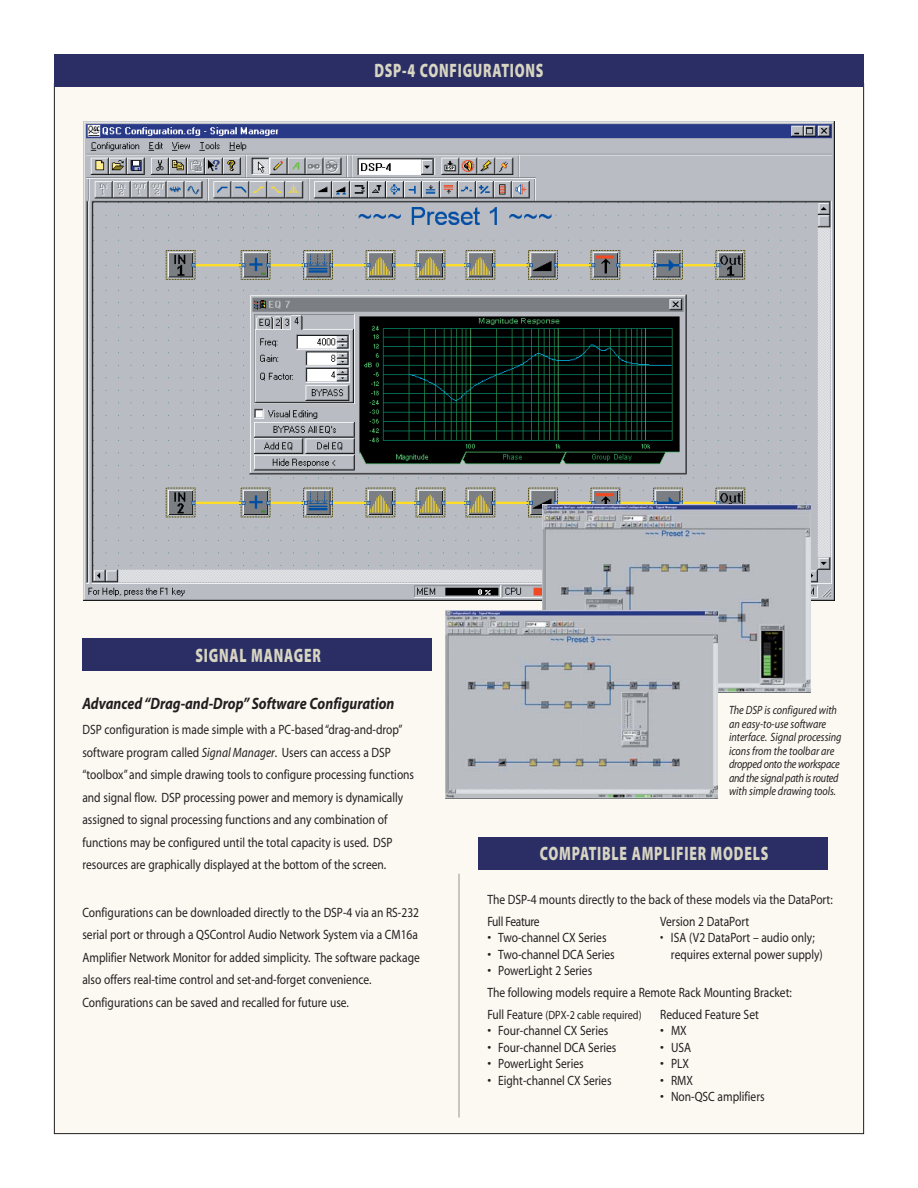
<style>
.page{position:relative;width:918px;height:1188px;background:#fff}
.page>*{position:absolute;margin:0;border:0;box-sizing:border-box;transform-origin:0 0}
.t1{font:19.5px "Myriad MM 830 600";letter-spacing:.055em;color:#d8d5c2;scale:.7 1}
.t2{font:16.5px "Myriad MM It 700 600";color:#231f20;scale:.85 1}
.t3{font:13.5px/22.5px "Myriad MM 400 600";color:#231f20;scale:.85 1}
.t4{font:13.5px/21.9px "Myriad MM 400 600";color:#231f20}
.t5{font:12px/13.5px "Myriad MM It 400 600";color:#231f20;scale:.85 1}
.t6{font:12px "Myriad MM 400 600";color:#231f20;scale:.85 1}
.s1{font-family:"Myriad MM It 400 600"}
.s2{font-size:13.5px}
</style>
<div class="page">
<div style="left:54px;top:84px;width:810px;height:1050px;background:#fcf8f2"></div>
<hr style="left:459px;top:874px;width:1px;height:244px;background:#939598">
<div style="left:54px;top:54px;width:810px;height:32px;background:#2a2e64"></div>
<div style="left:82px;top:638px;width:350px;height:33px;background:#2a2e64"></div>
<div style="left:478px;top:837px;width:350px;height:32px;background:#2a2e64"></div>
<img style="left:83px;top:122px;width:752px;height:479px">
<img style="left:542px;top:505px;width:268px;height:188px">
<img style="left:446px;top:610px;width:272px;height:188px">
<h1 class="t1" style="left:374px;top:63px;width:243px">DSP-4 CONFIGURATIONS</h1>
<h1 class="t1" style="left:195px;top:648px;width:181px">SIGNAL MANAGER</h1>
<p class="t2" style="left:82px;top:697px;width:369px">Advanced “Drag-and-Drop” Software Configuration</p>
<p class="t3" style="left:82px;top:719px;width:392px">DSP configuration is made simple with a PC-based “drag-and-drop” software program called <span class="s1">Signal Manager</span>. Users can access a DSP “toolbox” and simple drawing tools to configure processing functions and signal flow. DSP processing power and memory is dynamically assigned to signal processing functions and any combination of functions may be configured until the total capacity is used. DSP resources are graphically displayed at the bottom of the screen.</p>
<p class="t3" style="left:82px;top:902px;width:398px">Configurations can be downloaded directly to the DSP-4 via an RS-232 serial port or through a QSControl Audio Network System via a CM16a Amplifier Network Monitor for added simplicity. The software package also offers real-time control and set-and-forget convenience.<br>Configurations can be saved and recalled for future use.</p>
<p class="t5" style="left:729px;top:704px;width:134px">The DSP is configured with an easy-to-use software interface. Signal processing icons from the toolbar are dropped onto the workspace and the signal path is routed with simple drawing tools.</p>
<h1 class="t1" style="left:540px;top:846px;width:328px">COMPATIBLE AMPLIFIER MODELS</h1>
<p class="t3" style="left:487px;top:889px;width:408px;line-height:21.9px">The DSP-4 mounts directly to the back of these models via the DataPort:<br>Full Feature</p>
<p class="t3" style="left:660px;top:911px;width:106px">Version 2 DataPort</p>
<p class="t4" style="left:487px;top:928px;width:121px">• Two-channel CX Series</p>
<p class="t3" style="left:660px;top:927px;width:183px">• ISA (V2 DataPort – audio only;</p>
<p class="t4" style="left:487px;top:944px;width:129px">• Two-channel DCA Series</p>
<p class="t3" style="left:671px;top:944px;width:180px">requires external power supply)</p>
<p class="t4" style="left:487px;top:961px;width:306px">• PowerLight 2 Series<br>The following models require a Remote Rack Mounting Bracket:</p>
<p class="t6" style="left:487px;top:1010px;width:183px"><span class="s2">Full Feature</span> (DPX-2 cable required)</p>
<p class="t3" style="left:660px;top:1004px;width:118px">Reduced Feature Set</p>
<p class="t4" style="left:487px;top:1021px;width:122px">• Four-channel CX Series</p>
<p class="t4" style="left:660px;top:1021px;width:28px">• MX</p>
<p class="t4" style="left:487px;top:1037px;width:131px">• Four-channel DCA Series</p>
<p class="t4" style="left:660px;top:1037px;width:32px">• USA</p>
<p class="t4" style="left:487px;top:1054px;width:98px">• PowerLight Series</p>
<p class="t4" style="left:660px;top:1054px;width:30px">• PLX</p>
<p class="t4" style="left:487px;top:1070px;width:126px">• Eight-channel CX Series</p>
<p class="t4" style="left:660px;top:1070px;width:34px">• RMX</p>
<p class="t4" style="left:660px;top:1087px;width:106px">• Non-QSC amplifiers</p>
</div>
